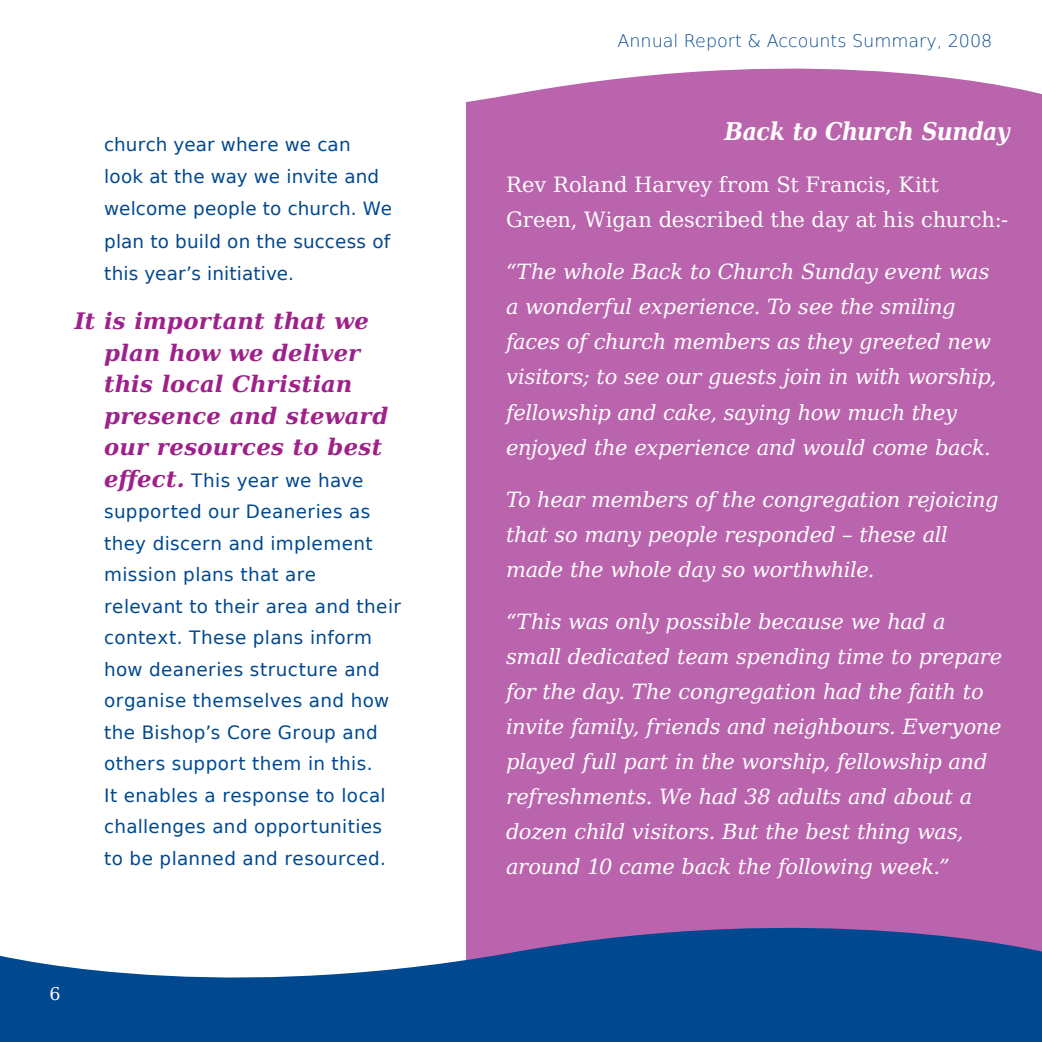
<style>
.page{position:relative;width:1042px;height:1042px;background:#fff}
.page>*{position:absolute;margin:0;border:0;box-sizing:border-box;transform-origin:0 0}
.t1{font:italic 700 24.5px "DejaVu LGC Serif Condensed";letter-spacing:-.02em;color:#fff}
.t2{font:italic 700 22.75px/31.5px "DejaVu LGC Serif";letter-spacing:.005em;color:#9e218b}
.t3{font:italic 21px/35px "DejaVu LGC Serif";letter-spacing:-.015em;color:#fff}
.t4{font:21px/35px "DejaVu LGC Serif";color:#fff}
.t5{font:18.38px/31.5px "DejaVu LGC Sans";letter-spacing:.02em;color:#004990}
.t6{font:200 17.5px "DejaVu LGC Sans";color:#004990}
.t7{font:17.5px "DejaVu LGC Serif";color:#fff}
.s1{font-family:"DejaVu LGC Serif";font-weight:700;font-style:italic;font-size:22.75px;color:#9e218b}
</style>
<div class="page">
<div style="left:466px;top:56px;width:575px;height:956px;background:#bb64ae"></div>
<svg style="left:466px;top:56px;width:575px;height:46px"></svg>
<svg style="left:0;top:927px;width:1041px;height:115px;fill:#004990"></svg>
<p class="t5" style="left:104px;top:128px;width:289px;line-height:32.4px">church year where we can look at the way we invite and welcome people to church. We plan to build on the success of this year’s initiative.</p>
<p class="t2" style="left:104px;top:305px;width:286px;text-indent:-30px">It is important that we plan how we deliver this local Christian presence and steward our resources to best</p>
<p class="t5" style="left:104px;top:464px;width:298px"><span class="s1">effect.</span> This year we have supported our Deaneries as they discern and implement mission plans that are<br>relevant to their area and their context. These plans inform how deaneries structure and organise themselves and how the Bishop’s Core Group and others support them in this.<br>It enables a response to local challenges and opportunities to be planned and resourced.</p>
<p class="t7" style="left:50px;top:983px;width:13px">6</p>
<p class="t6" style="left:617px;top:31px;width:376px">Annual Report &amp; Accounts Summary, 2008</p>
<p class="t1" style="left:724px;top:117px;width:287px">Back to Church Sunday</p>
<p class="t4" style="left:506px;top:167px;width:504px">Rev Roland Harvey from St Francis, Kitt<br>Green, Wigan described the day at his church:-</p>
<p class="t3" style="left:506px;top:255px;width:492px">“The whole Back to Church Sunday event was a wonderful experience. To see the smiling faces of church members as they greeted new visitors; to see our guests join in with worship, fellowship and cake, saying how much they enjoyed the experience and would come back.</p>
<p class="t3" style="left:506px;top:482px;width:494px">To hear members of the congregation rejoicing that so many people responded – these all made the whole day so worthwhile.</p>
<p class="t3" style="left:506px;top:604px;width:498px">“This was only possible because we had a small dedicated team spending time to prepare for the day. The congregation had the faith to invite family, friends and neighbours. Everyone played full part in the worship, fellowship and refreshments. We had 38 adults and about a dozen child visitors. But the best thing was, around 10 came back the following week.”</p>
</div>
